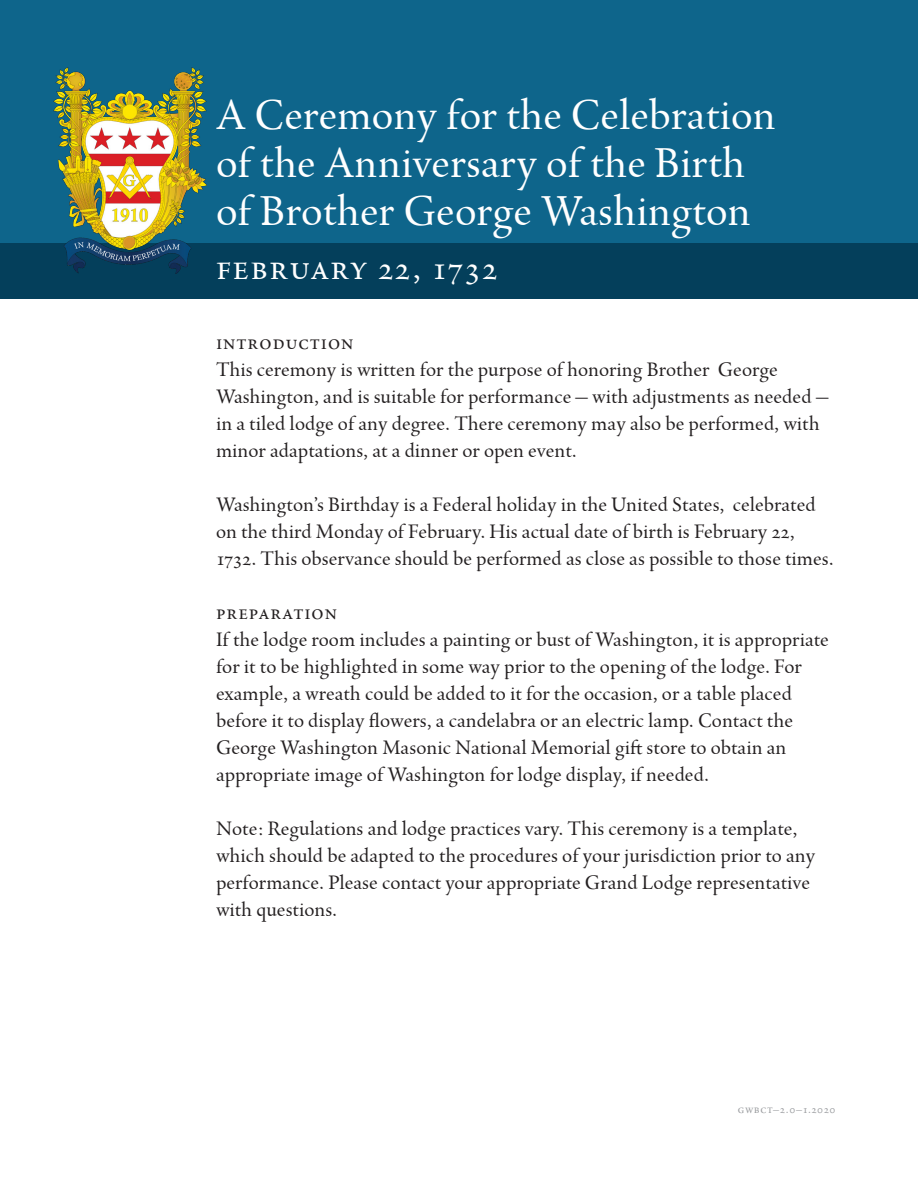
<style>
.page{position:relative;width:918px;height:1188px;background:#fff}
.page>*{position:absolute;margin:0;border:0;box-sizing:border-box;transform-origin:0 0}
.t1{font:45px/48px "Agmena Pro";color:#fff}
.t2{font:36px "Agmena Pro";letter-spacing:.035em;color:#fff}
.t3{font:21px/27px "Agmena Pro";color:#231f20}
.t4{font:12px "Agmena Pro";color:#9b9da0}
</style>
<div class="page">
<div style="left:0;top:0;width:918px;height:296px;background:#0e658b"></div>
<div style="left:0;top:243px;width:918px;height:55px;background:#043f5b"></div>
<img style="left:53px;top:68px;width:153px;height:205px">
<p class="t1" style="left:216px;top:91px;width:561px">A Ceremony for the Celebration of the Anniversary of the Birth of Brother George Washington</p>
<p class="t2" style="left:216px;top:245px;width:283px">February 22, 1732</p>
<p class="t3" style="left:216px;top:329px;width:139px">Introduction</p>
<p class="t3" style="left:216px;top:356px;width:618px">This ceremony is written for the purpose of honoring Brother George Washington, and is suitable for performance—with adjustments as needed— in a tiled lodge of any degree. There ceremony may also be performed, with minor adaptations, at a dinner or open event.</p>
<p class="t3" style="left:216px;top:491px;width:619px">Washington’s Birthday is a Federal holiday in the United States, celebrated on the third Monday of February. His actual date of birth is February 22,<br>1732. This observance should be performed as close as possible to those times.</p>
<p class="t3" style="left:216px;top:599px;width:123px">Preparation</p>
<p class="t3" style="left:216px;top:626px;width:614px">If the lodge room includes a painting or bust of Washington, it is appropriate for it to be highlighted in some way prior to the opening of the lodge. For example, a wreath could be added to it for the occasion, or a table placed before it to display fowers, a candelabra or an electric lamp. Contact the George Washington Masonic National Memorial gift store to obtain an appropriate image of Washington for lodge display, if needed.</p>
<p class="t3" style="left:216px;top:815px;width:601px">Note: Regulations and lodge practices vary. This ceremony is a template, which should be adapted to the procedures of your jurisdiction prior to any performance. Please contact your appropriate Grand Lodge representative with questions.</p>
<p class="t4" style="left:738px;top:1102px;width:99px">GWBCT–2.0–1.2020</p>
</div>
